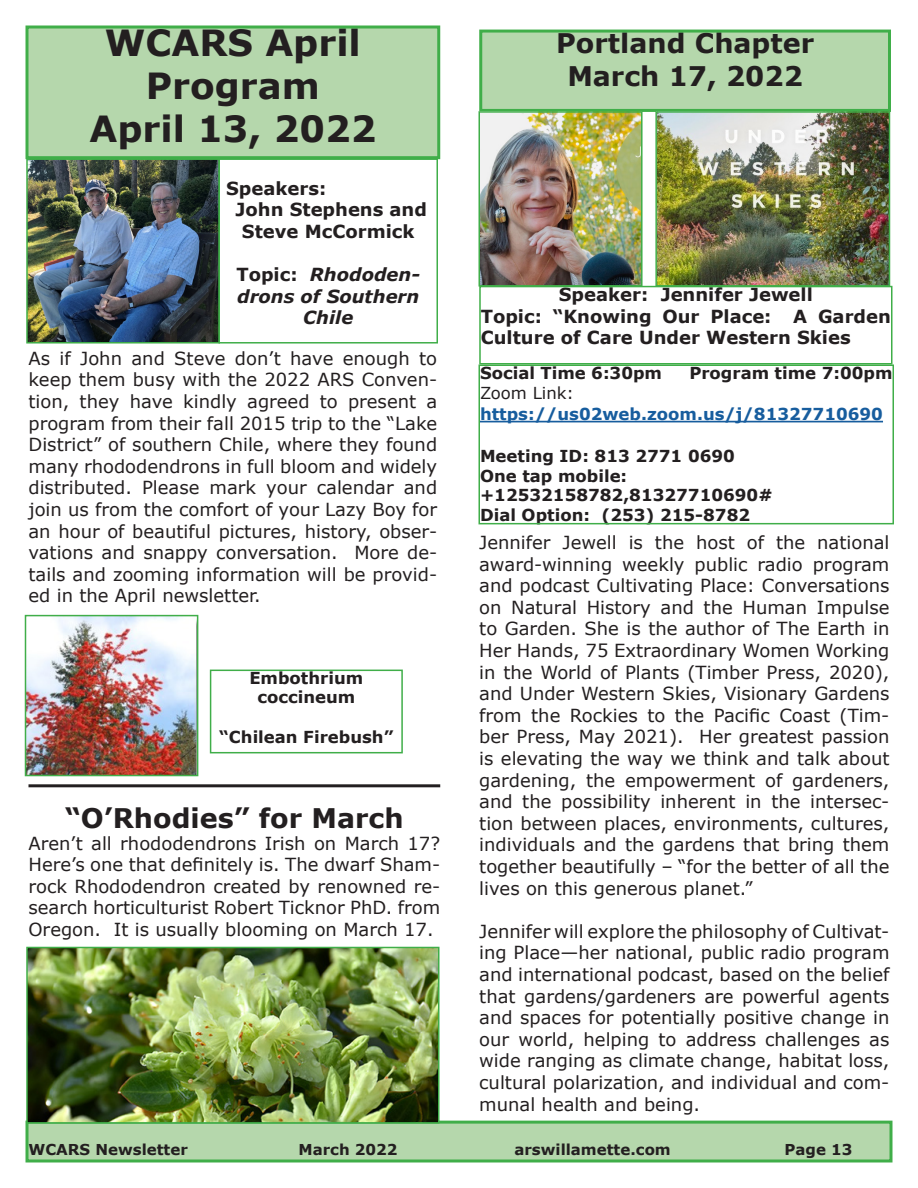
<style>
.page{position:relative;width:918px;height:1188px;background:#fff}
.page>*{position:absolute;margin:0;border:0;box-sizing:border-box;transform-origin:0 0}
.t1{font:700 36px "Verdana";color:#231f20}
.t2{font:700 27px "Verdana";color:#231f20}
.t3{font:18px/21.6px "Verdana";color:#231f20;text-align:justify}
.t4{font:700 18px/21.6px "Verdana";color:#231f20}
.t5{font:italic 700 18px/21.6px "Verdana";color:#231f20;text-align:center}
.t6{font:700 16.5px/19.8px "Verdana";color:#231f20}
.t7{font:700 16.5px "Verdana";color:#175d9e}
.t8{font:16.5px "Verdana";color:#231f20}
.t9{font:700 15px "Verdana";color:#231f20}
.s1{font-style:normal}
</style>
<div class="page">
<div style="left:27px;top:1122px;width:864px;height:39px;background:#b5d7ac"></div>
<div style="left:26px;top:1121px;width:866px;height:41px;border:3px solid #40ae49"></div>
<div style="left:481px;top:31px;width:409px;height:79px;background:#b5d7ac"></div>
<div style="left:479px;top:30px;width:412px;height:82px;border:3px solid #40ae49"></div>
<div style="left:479px;top:286px;width:413px;height:78px;border:2px solid #40ae49"></div>
<img style="left:481px;top:114px;width:159px;height:170px">
<div style="left:478px;top:111px;width:165px;height:176px;border:2px solid #40ae49"></div>
<hr style="left:480px;top:421px;width:403px;height:1px;background:#175d9e">
<div style="left:478px;top:364px;width:416px;height:160px;border:2px solid #40ae49"></div>
<img style="left:658px;top:114px;width:229px;height:170px">
<div style="left:655px;top:111px;width:235px;height:176px;border:2px solid #40ae49"></div>
<div style="left:27px;top:27px;width:412px;height:131px;background:#b5d7ac"></div>
<div style="left:26px;top:26px;width:414px;height:133px;border:3px solid #40ae49"></div>
<img style="left:29px;top:161px;width:188px;height:180px">
<div style="left:26px;top:158px;width:194px;height:186px;border:2px solid #40ae49"></div>
<div style="left:218px;top:158px;width:220px;height:186px;border:2px solid #40ae49"></div>
<img style="left:28px;top:618px;width:167px;height:155px">
<div style="left:25px;top:615px;width:173px;height:161px;border:2px solid #40ae49"></div>
<img style="left:29px;top:950px;width:408px;height:171px">
<div style="left:26px;top:947px;width:414px;height:177px;border:2px solid #40ae49"></div>
<hr style="left:28px;top:784px;width:412px;height:3px;background:#231f20">
<div style="left:210px;top:670px;width:193px;height:83px;border:2px solid #40ae49"></div>
<p class="t1" style="left:105px;top:17px;width:258px">WCARS April</p>
<p class="t1" style="left:146px;top:61px;width:176px">Program</p>
<p class="t1" style="left:89px;top:104px;width:288px">April 13, 2022</p>
<p class="t4" style="left:226px;top:177px;width:102px">Speakers:</p>
<p class="t4" style="left:236px;top:198px;width:193px;text-align:center">John Stephens and<br>Steve McCormick</p>
<p class="t5" style="left:236px;top:263px;width:185px"><span class="s1">Topic:</span> Rhododen&shy;drons of Southern<br>Chile</p>
<p class="t3" style="left:28px;top:347px;width:410px">As if John and Steve don’t have enough to keep them busy with the 2022 ARS Conven&shy;tion, they have kindly agreed to present a program from their fall 2015 trip to the “Lake District” of southern Chile, where they found many rhododendrons in full bloom and widely distributed. Please mark your calendar and join us from the comfort of your Lazy Boy for an hour of beautiful pictures, history, obser&shy;vations and snappy conversation. More de&shy;tails and zooming information will be provid&shy;ed in the April newsletter.</p>
<p class="t6" style="left:249px;top:667px;width:115px">Embothrium</p>
<p class="t6" style="left:257px;top:687px;width:99px">coccineum</p>
<p class="t6" style="left:219px;top:727px;width:176px">“Chilean Firebush”</p>
<p class="t2" style="left:65px;top:799px;width:340px">“O’Rhodies” for March</p>
<p class="t3" style="left:28px;top:832px;width:413px">Aren’t all rhododendrons Irish on March 17?<br>Here’s one that definitely is. The dwarf Sham&shy;rock Rhododendron created by renowned re&shy;search horticulturist Robert Ticknor PhD. from Oregon. It is usually blooming on March 17.</p>
<p class="t2" style="left:556px;top:24px;width:260px">Portland Chapter</p>
<p class="t2" style="left:567px;top:57px;width:237px">March 17, 2022</p>
<p class="t4" style="left:559px;top:283px;width:256px">Speaker: Jennifer Jewell</p>
<p class="t4" style="left:481px;top:305px;width:412px">Topic: “Knowing Our Place: A Garden<br>Culture of Care Under Western Skies</p>
<p class="t6" style="left:480px;top:363px;width:184px">Social Time 6:30pm</p>
<p class="t6" style="left:689px;top:363px;width:205px">Program time 7:00pm</p>
<p class="t8" style="left:480px;top:382px;width:96px">Zoom Link:</p>
<p class="t7" style="left:480px;top:403px;width:405px">https://us02web.zoom.us/j/81327710690</p>
<p class="t6" style="left:480px;top:446px;width:256px">Meeting ID: 813 2771 0690</p>
<p class="t6" style="left:480px;top:465px;width:294px">One tap mobile: +12532158782,81327710690#</p>
<p class="t6" style="left:480px;top:505px;width:272px">Dial Option: (253) 215-8782</p>
<p class="t3" style="left:479px;top:531px;width:412px">Jennifer Jewell is the host of the national award-winning weekly public radio program and podcast Cultivating Place: Conversations on Natural History and the Human Impulse to Garden. She is the author of The Earth in Her Hands, 75 Extraordinary Women Working in the World of Plants (Timber Press, 2020), and Under Western Skies, Visionary Gardens from the Rockies to the Pacific Coast (Tim&shy;ber Press, May 2021). Her greatest passion is elevating the way we think and talk about gardening, the empowerment of gardeners, and the possibility inherent in the intersec&shy;tion between places, environments, cultures, individuals and the gardens that bring them together beautifully – “for the better of all the lives on this generous planet.”</p>
<p class="t3" style="left:479px;top:920px;width:412px">Jennifer will explore the philosophy of Cultivat&shy;ing Place—her national, public radio program and international podcast, based on the belief that gardens/gardeners are powerful agents and spaces for potentially positive change in our world, helping to address challenges as wide ranging as climate change, habitat loss, cultural polarization, and individual and com&shy;munal health and being.</p>
<p class="t9" style="left:28px;top:1139px;width:161px">WCARS Newsletter</p>
<p class="t9" style="left:298px;top:1139px;width:100px">March 2022</p>
<p class="t9" style="left:514px;top:1139px;width:158px">arswillamette.com</p>
<p class="t9" style="left:784px;top:1139px;width:69px">Page 13</p>
</div>
